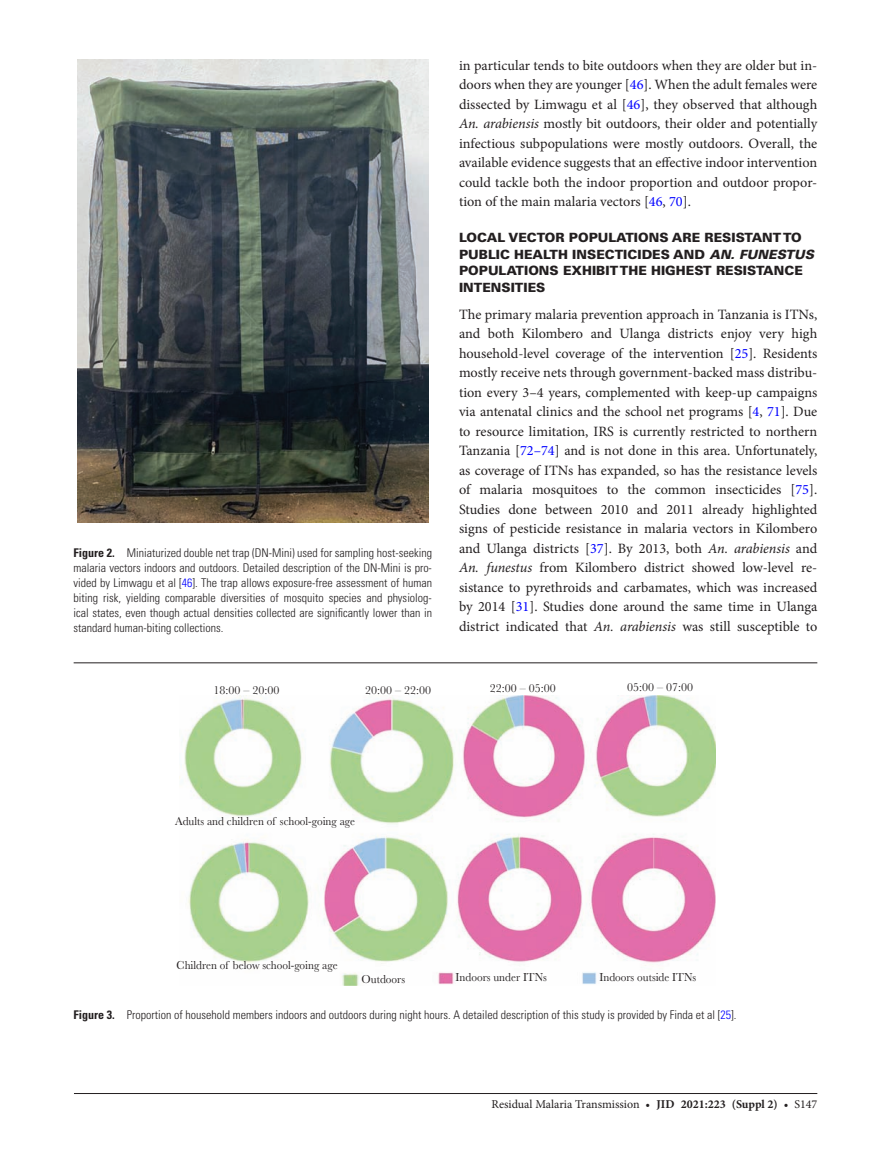
<style>
.page{position:relative;width:891px;height:1174px;background:#fff}
.page>*{position:absolute;margin:0;border:0;box-sizing:border-box;transform-origin:0 0}
.t1{font:14.25px/19.5px "Minion Pro";color:#231f20;text-align:justify}
.t2{font:900 12.75px/16.5px "Univers LT Std";color:#231f20}
.t3{font:300 condensed 12px/15px "Univers LT Std";color:#231f20;text-align:justify}
.t4{font:12px "Baskerville MT Std";color:#231f20;scale:.94 1}
.t5{font:12px "Minion Pro";color:#231f20}
.t6{font:12px "Baskerville MT Std";color:#231f20}
.s1{font-weight:700}
.s2{color:#00f}
.s3{font-style:italic}
</style>
<div class="page">
<hr style="left:74px;top:1093px;width:743px;height:1px;background:#231f20">
<img style="left:77px;top:59px;width:351px;height:464px">
<hr style="left:74px;top:662px;width:743px;height:1px;background:#231f20">
<img style="left:179px;top:696px;width:537px;height:290px">
<p class="t3" style="left:74px;top:545px;width:360px"><span class="s1">Figure 2.</span> Miniaturized double net trap (DN-Mini) used for sampling host-seeking malaria vectors indoors and outdoors. Detailed description of the DN-Mini is pro&shy;vided by Limwagu et al [<span class="s2">46</span>]. The trap allows exposure-free assessment of human biting risk, yielding comparable diversities of mosquito species and physiolog&shy;ical states, even though actual densities collected are significantly lower than in standard human-biting collections.</p>
<p class="t1" style="left:459px;top:55px;width:360px">in particular tends to bite outdoors when they are older but in&shy;doors when they are younger [<span class="s2">46</span>]. When the adult females were dissected by Limwagu et al [<span class="s2">46</span>], they observed that although <span class="s3">An. arabiensis</span> mostly bit outdoors, their older and potentially infectious subpopulations were mostly outdoors. Overall, the available evidence suggests that an effective indoor intervention could tackle both the indoor proportion and outdoor propor&shy;tion of the main malaria vectors [<span class="s2">46</span>, <span class="s2">70</span>].</p>
<p class="t2" style="left:459px;top:229px;width:356px">LOCAL VECTOR POPULATIONS ARE RESISTANT TO PUBLIC HEALTH INSECTICIDES AND <span class="s3">AN. FUNESTUS </span>POPULATIONS EXHIBIT THE HIGHEST RESISTANCE INTENSITIES</p>
<p class="t1" style="left:459px;top:304px;width:360px">The primary malaria prevention approach in Tanzania is ITNs, and both Kilombero and Ulanga districts enjoy very high household-level coverage of the intervention [<span class="s2">25</span>]. Residents mostly receive nets through government-backed mass distribu&shy;tion every 3–4 years, complemented with keep-up campaigns via antenatal clinics and the school net programs [<span class="s2">4</span>, <span class="s2">71</span>]. Due to resource limitation, IRS is currently restricted to northern Tanzania [<span class="s2">72–74</span>] and is not done in this area. Unfortunately, as coverage of ITNs has expanded, so has the resistance levels of malaria mosquitoes to the common insecticides [<span class="s2">75</span>].<br>Studies done between 2010 and 2011 already highlighted signs of pesticide resistance in malaria vectors in Kilombero and Ulanga districts [<span class="s2">37</span>]. By 2013, both <span class="s3">An. arabiensis</span> and <span class="s3">An. funestus</span> from Kilombero district showed low-level re&shy;sistance to pyrethroids and carbamates, which was increased by 2014 [<span class="s2">31</span>]. Studies done around the same time in Ulanga district indicated that <span class="s3">An. arabiensis</span> was still susceptible to</p>
<p class="t6" style="left:214px;top:683px;width:67px">18:00 – 20:00</p>
<p class="t6" style="left:365px;top:683px;width:67px">20:00 – 22:00</p>
<p class="t6" style="left:490px;top:681px;width:67px">22:00 – 05:00</p>
<p class="t6" style="left:627px;top:680px;width:67px">05:00 – 07:00</p>
<p class="t4" style="left:175px;top:814px;width:193px">Adults and children of school-going age</p>
<p class="t4" style="left:177px;top:958px;width:173px">Children of below school-going age</p>
<p class="t4" style="left:362px;top:972px;width:48px">Outdoors</p>
<p class="t4" style="left:456px;top:970px;width:99px">Indoors under ITNs</p>
<p class="t4" style="left:599px;top:970px;width:105px">Indoors outside ITNs</p>
<p class="t3" style="left:74px;top:1008px;width:664px"><span class="s1">Figure 3.</span> Proportion of household members indoors and outdoors during night hours. A detailed description of this study is provided by Finda et al [<span class="s2">25</span>].</p>
<p class="t5" style="left:492px;top:1096px;width:327px">Residual Malaria Transmission • <span class="s1">jid 2021:223 (Suppl 2)</span> • S147</p>
</div>
